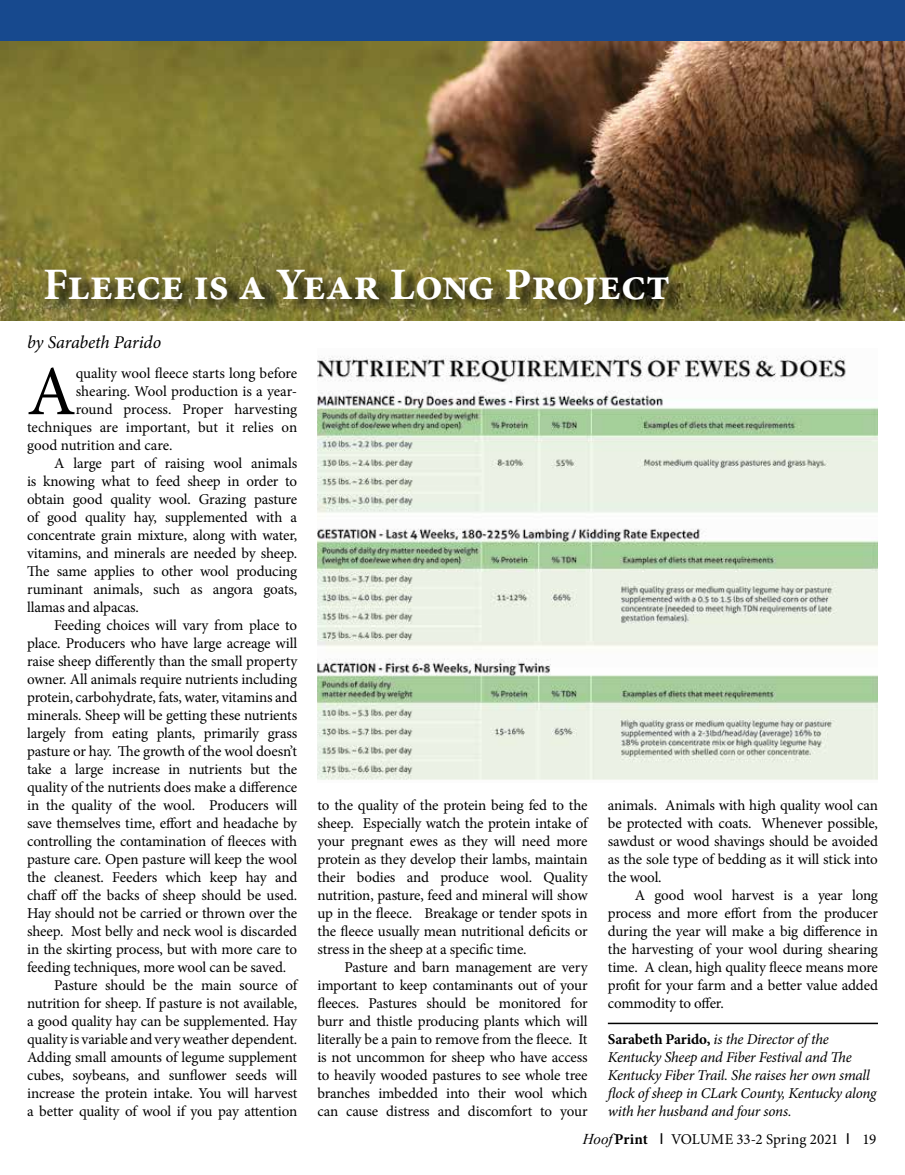
<style>
.page{position:relative;width:905px;height:1175px;background:#fff}
.page>*{position:absolute;margin:0;border:0;box-sizing:border-box;transform-origin:0 0}
.t1{font:70.35px "Minion Pro";color:#000}
.t2{font:700 45px "Minion Pro";letter-spacing:-.005em;color:#fff}
.t3{font:italic 18px "Minion Pro";letter-spacing:-.01em;color:#000}
.t4{font:15px/18px "Minion Pro";letter-spacing:-.01em;color:#000;text-align:justify}
.t5{font:italic 15px/18px "Minion Pro";letter-spacing:-.02em;color:#000}
.s1{font-weight:700;font-style:normal}
.s2{font-family:"Times New Roman";font-style:italic}
.s3{font-weight:700}
.s4{font-family:"Arial"}
</style>
<div class="page">
<img style="left:0;top:41px;width:904px;height:279px">
<hr style="left:608px;top:1022px;width:269px;height:2px;background:#000">
<div style="left:50px;top:268px;width:638px;height:50px;background:#000;opacity:.75"></div>
<img style="left:317px;top:355px;width:561px;height:425px">
<div style="left:0;top:0;width:904px;height:41px;background:#17498e"></div>
<h2 class="t2" style="left:43px;top:253px;width:628px">Fleece is a Year Long Project</h2>
<p class="t3" style="left:27px;top:329px;width:135px">by Sarabeth Parido</p>
<h1 class="t1" style="left:27px;top:344px;width:50px">A</h1>
<p class="t4" style="left:76px;top:364px;width:223px">quality wool fleece starts long before</p>
<p class="t4" style="left:76px;top:382px;width:223px">shearing. Wool production is a year-</p>
<p class="t4" style="left:76px;top:400px;width:223px">round process. Proper harvesting</p>
<p class="t4" style="left:27px;top:418px;width:271px">techniques are important, but it relies on</p>
<p class="t4" style="left:27px;top:436px;width:147px">good nutrition and care.</p>
<p class="t4" style="left:54px;top:454px;width:244px">A large part of raising wool animals</p>
<p class="t4" style="left:27px;top:472px;width:271px">is knowing what to feed sheep in order to</p>
<p class="t4" style="left:27px;top:490px;width:271px">obtain good quality wool. Grazing pasture</p>
<p class="t4" style="left:27px;top:508px;width:271px">of good quality hay, supplemented with a</p>
<p class="t4" style="left:27px;top:526px;width:271px">concentrate grain mixture, along with water,</p>
<p class="t4" style="left:27px;top:544px;width:271px">vitamins, and minerals are needed by sheep.</p>
<p class="t4" style="left:27px;top:562px;width:271px">The same applies to other wool producing</p>
<p class="t4" style="left:27px;top:580px;width:271px">ruminant animals, such as angora goats,</p>
<p class="t4" style="left:27px;top:598px;width:113px">llamas and alpacas.</p>
<p class="t4" style="left:54px;top:616px;width:244px">Feeding choices will vary from place to</p>
<p class="t4" style="left:27px;top:634px;width:271px">place. Producers who have large acreage will</p>
<p class="t4" style="left:27px;top:652px;width:271px">raise sheep differently than the small property</p>
<p class="t4" style="left:27px;top:670px;width:271px">owner. All animals require nutrients including</p>
<p class="t4" style="left:27px;top:688px;width:271px">protein, carbohydrate, fats, water, vitamins and</p>
<p class="t4" style="left:27px;top:706px;width:271px">minerals. Sheep will be getting these nutrients</p>
<p class="t4" style="left:27px;top:724px;width:271px">largely from eating plants, primarily grass</p>
<p class="t4" style="left:27px;top:742px;width:271px">pasture or hay. The growth of the wool doesn’t</p>
<p class="t4" style="left:27px;top:760px;width:271px">take a large increase in nutrients but the</p>
<p class="t4" style="left:27px;top:778px;width:271px">quality of the nutrients does make a difference</p>
<p class="t4" style="left:27px;top:796px;width:271px">in the quality of the wool. Producers will</p>
<p class="t4" style="left:27px;top:814px;width:271px">save themselves time, effort and headache by</p>
<p class="t4" style="left:27px;top:832px;width:271px">controlling the contamination of fleeces with</p>
<p class="t4" style="left:27px;top:850px;width:271px">pasture care. Open pasture will keep the wool</p>
<p class="t4" style="left:27px;top:868px;width:271px">the cleanest. Feeders which keep hay and</p>
<p class="t4" style="left:27px;top:886px;width:271px">chaff off the backs of sheep should be used.</p>
<p class="t4" style="left:27px;top:904px;width:271px">Hay should not be carried or thrown over the</p>
<p class="t4" style="left:27px;top:922px;width:271px">sheep. Most belly and neck wool is discarded</p>
<p class="t4" style="left:27px;top:940px;width:271px">in the skirting process, but with more care to</p>
<p class="t4" style="left:27px;top:958px;width:260px">feeding techniques, more wool can be saved.</p>
<p class="t4" style="left:54px;top:976px;width:244px">Pasture should be the main source of</p>
<p class="t4" style="left:27px;top:994px;width:271px">nutrition for sheep. If pasture is not available,</p>
<p class="t4" style="left:27px;top:1012px;width:271px">a good quality hay can be supplemented. Hay</p>
<p class="t4" style="left:27px;top:1030px;width:271px">quality is variable and very weather dependent.</p>
<p class="t4" style="left:27px;top:1048px;width:271px">Adding small amounts of legume supplement</p>
<p class="t4" style="left:27px;top:1066px;width:271px">cubes, soybeans, and sunflower seeds will</p>
<p class="t4" style="left:27px;top:1084px;width:271px">increase the protein intake. You will harvest</p>
<p class="t4" style="left:27px;top:1102px;width:271px">a better quality of wool if you pay attention</p>
<p class="t4" style="left:317px;top:796px;width:271px">to the quality of the protein being fed to the sheep. Especially watch the protein intake of your pregnant ewes as they will need more protein as they develop their lambs, maintain their bodies and produce wool. Quality nutrition, pasture, feed and mineral will show up in the fleece. Breakage or tender spots in the fleece usually mean nutritional deficits or stress in the sheep at a specific time.</p>
<p class="t4" style="left:317px;top:958px;width:271px;text-indent:27px">Pasture and barn management are very important to keep contaminants out of your fleeces. Pastures should be monitored for burr and thistle producing plants which will literally be a pain to remove from the fleece. It is not uncommon for sheep who have access to heavily wooded pastures to see whole tree branches imbedded into their wool which can cause distress and discomfort to your</p>
<p class="t4" style="left:608px;top:796px;width:271px">animals. Animals with high quality wool can be protected with coats. Whenever possible, sawdust or wood shavings should be avoided as the sole type of bedding as it will stick into the wool.</p>
<p class="t4" style="left:608px;top:886px;width:271px;text-indent:27px">A good wool harvest is a year long process and more effort from the producer during the year will make a big difference in the harvesting of your wool during shearing time. A clean, high quality fleece means more profit for your farm and a better value added commodity to offer.</p>
<p class="t5" style="left:608px;top:1030px;width:270px"><span class="s1">Sarabeth Parido,</span> is the Director of the Kentucky Sheep and Fiber Festival and The Kentucky Fiber Trail. She raises her own small flock of sheep in CLark County, Kentucky along with her husband and four sons.</p>
<p class="t4" style="left:582px;top:1130px;width:295px"><span class="s2">Hoof</span><span class="s3">Print</span> <span class="s4">I</span> VOLUME 33-2 Spring 2021 <span class="s4">I</span> 19</p>
</div>
